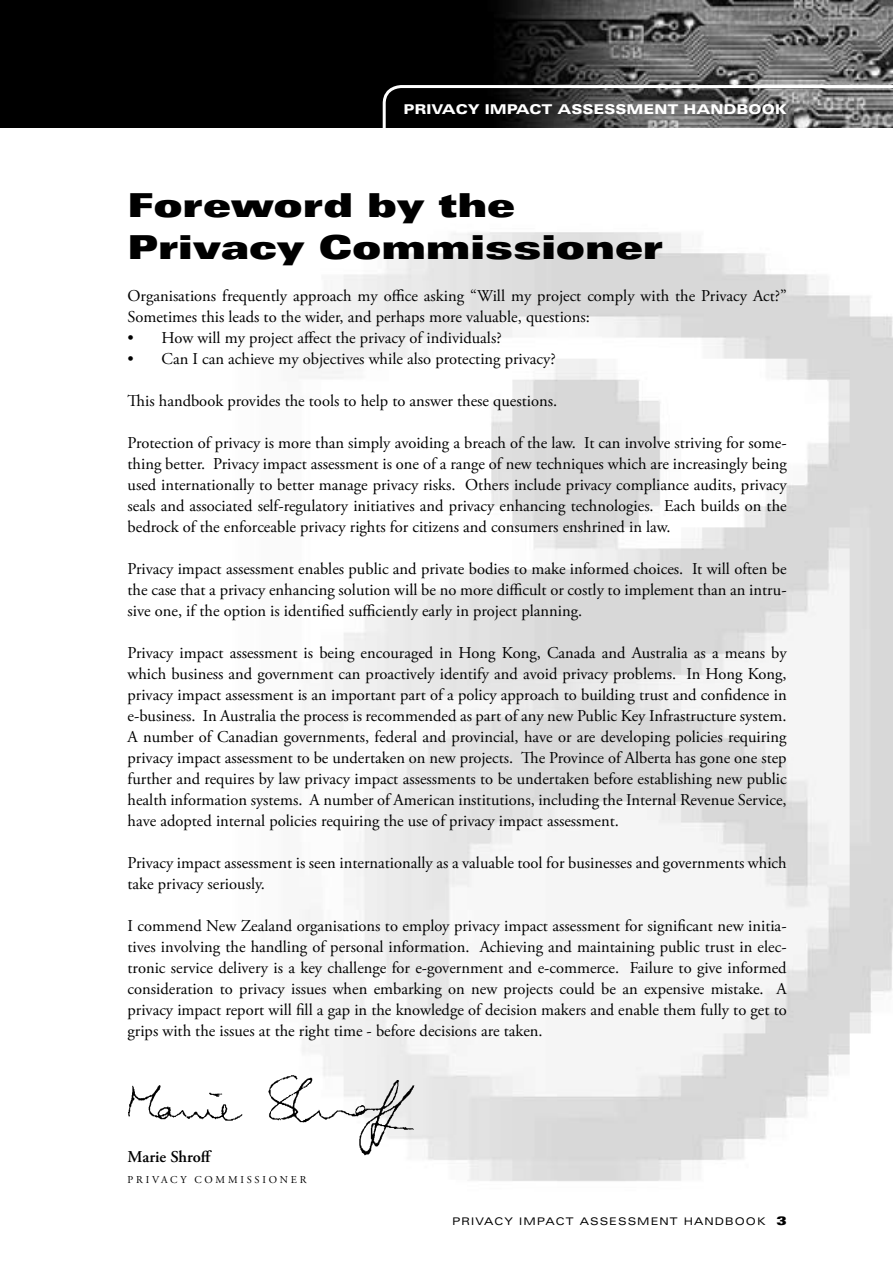
<style>
.page{position:relative;width:893px;height:1263px;background:#fff}
.page>*{position:absolute;margin:0;border:0;box-sizing:border-box;transform-origin:0 0}
.t1{font:900 expanded 33px/42px "Univers";letter-spacing:-.005em;color:#000}
.t2{font:16.5px/21px "Adobe Garamond Pro";color:#000;text-align:justify}
.t3{font:600 16.5px "Adobe Garamond Pro";letter-spacing:-.005em;color:#000}
.t4{font:900 expanded 13.5px "Univers";color:#fff}
.t5{font:expanded 10.5px "Univers";letter-spacing:.1em;color:#000}
.t6{font:10.5px "Adobe Garamond Pro";letter-spacing:.265em;color:#000}
</style>
<div class="page">
<svg style="left:0;top:0;width:893px;height:128px;background:#202020"></svg>
<svg style="left:383px;top:85px;width:510px;height:43px;background:#535353"></svg>
<img style="left:128px;top:1069px;width:294px;height:92px">
<p class="t4" style="left:404px;top:101px;width:385px">PRIVACY I MPACT ASSESSMENT HAN DBOOK</p>
<h1 class="t1" style="left:128px;top:184px;width:537px">Foreword by the<br>Privacy Commissioner</h1>
<p class="t2" style="left:128px;top:285px;width:661px">Organisations frequently approach my office asking “Will my project comply with the Privacy Act?”<br>Sometimes this leads to the wider, and perhaps more valuable, questions:</p>
<p class="t2" style="left:128px;top:327px;width:376px">• How will my project affect the privacy of individuals?</p>
<p class="t2" style="left:128px;top:348px;width:430px">• Can I can achieve my objectives while also protecting privacy?</p>
<p class="t2" style="left:128px;top:390px;width:431px">This handbook provides the tools to help to answer these questions.</p>
<p class="t2" style="left:128px;top:432px;width:661px">Protection of privacy is more than simply avoiding a breach of the law. It can involve striving for some&shy;thing better. Privacy impact assessment is one of a range of new techniques which are increasingly being used internationally to better manage privacy risks. Others include privacy compliance audits, privacy seals and associated self-regulatory initiatives and privacy enhancing technologies. Each builds on the bedrock of the enforceable privacy rights for citizens and consumers enshrined in law.</p>
<p class="t2" style="left:128px;top:558px;width:661px">Privacy impact assessment enables public and private bodies to make informed choices. It will often be the case that a privacy enhancing solution will be no more difficult or costly to implement than an intru&shy;sive one, if the option is identified sufficiently early in project planning.</p>
<p class="t2" style="left:128px;top:642px;width:661px">Privacy impact assessment is being encouraged in Hong Kong, Canada and Australia as a means by which business and government can proactively identify and avoid privacy problems. In Hong Kong, privacy impact assessment is an important part of a policy approach to building trust and confidence in e-business. In Australia the process is recommended as part of any new Public Key Infrastructure system.<br>A number of Canadian governments, federal and provincial, have or are developing policies requiring privacy impact assessment to be undertaken on new projects. The Province of Alberta has gone one step further and requires by law privacy impact assessments to be undertaken before establishing new public health information systems. A number of American institutions, including the Internal Revenue Service, have adopted internal policies requiring the use of privacy impact assessment.</p>
<p class="t2" style="left:128px;top:852px;width:661px">Privacy impact assessment is seen internationally as a valuable tool for businesses and governments which take privacy seriously.</p>
<p class="t2" style="left:128px;top:915px;width:661px">I commend New Zealand organisations to employ privacy impact assessment for significant new initia&shy;tives involving the handling of personal information. Achieving and maintaining public trust in elec&shy;tronic service delivery is a key challenge for e-government and e-commerce. Failure to give informed consideration to privacy issues when embarking on new projects could be an expensive mistake. A privacy impact report will fill a gap in the knowledge of decision makers and enable them fully to get to grips with the issues at the right time - before decisions are taken.</p>
<p class="t3" style="left:128px;top:1147px;width:86px">Marie Shroff</p>
<p class="t6" style="left:128px;top:1173px;width:122px">Pri vac y Co mmissioner</p>
<p class="t5" style="left:452px;top:1215px;width:315px">PRIVACY I MPACT ASSESSMENT HANDBOOK</p>
</div>
